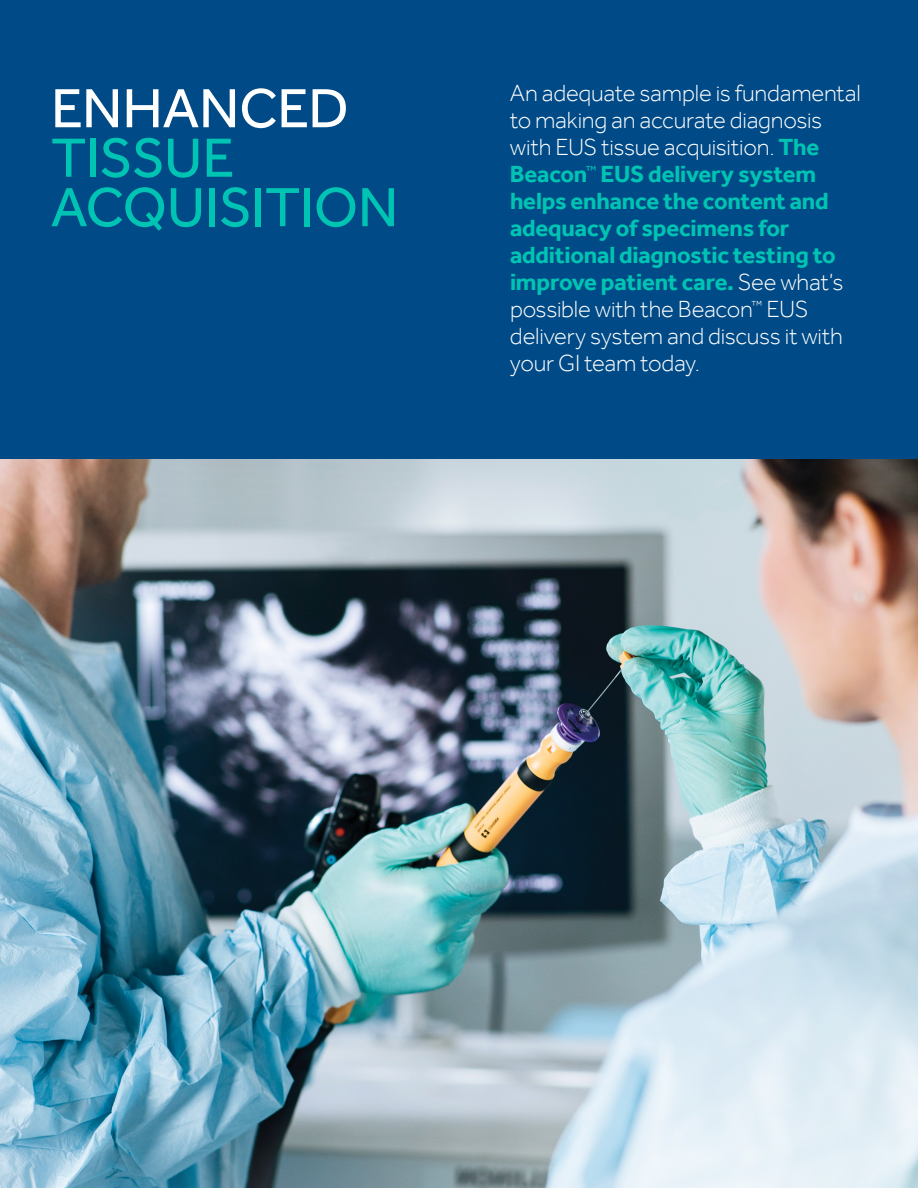
<style>
.page{position:relative;width:918px;height:1188px;background:#fff}
.page>*{position:absolute;margin:0;border:0;box-sizing:border-box;transform-origin:0 0}
.t1{font:57px/49.5px "Effra";letter-spacing:-.01em;color:#00c4b3}
.t2{font:57px "Effra";letter-spacing:-.005em;color:#fff}
.t3{font:300 24px/27px "Effra";letter-spacing:-.01em;color:#fff}
.s1{font-weight:700;color:#00c4b3}
</style>
<div class="page">
<div style="left:0;top:0;width:918px;height:459px;background:#004b87"></div>
<img style="left:0;top:459px;width:918px;height:729px">
<h1 class="t2" style="left:51px;top:75px;width:299px">ENHANCED</h1>
<h1 class="t1" style="left:51px;top:132px;width:349px">TISSUE<br>ACQUISITION</h1>
<p class="t3" style="left:510px;top:79px;width:352px">An adequate sample is fundamental to making an accurate diagnosis with EUS tissue acquisition. <span class="s1">The<br>Beacon</span><sup>™</sup> <span class="s1">EUS delivery system helps enhance the content and adequacy of specimens for additional diagnostic testing to improve patient care.</span> See what’s possible with the Beacon<sup>™</sup> EUS delivery system and discuss it with your GI team today.</p>
</div>
